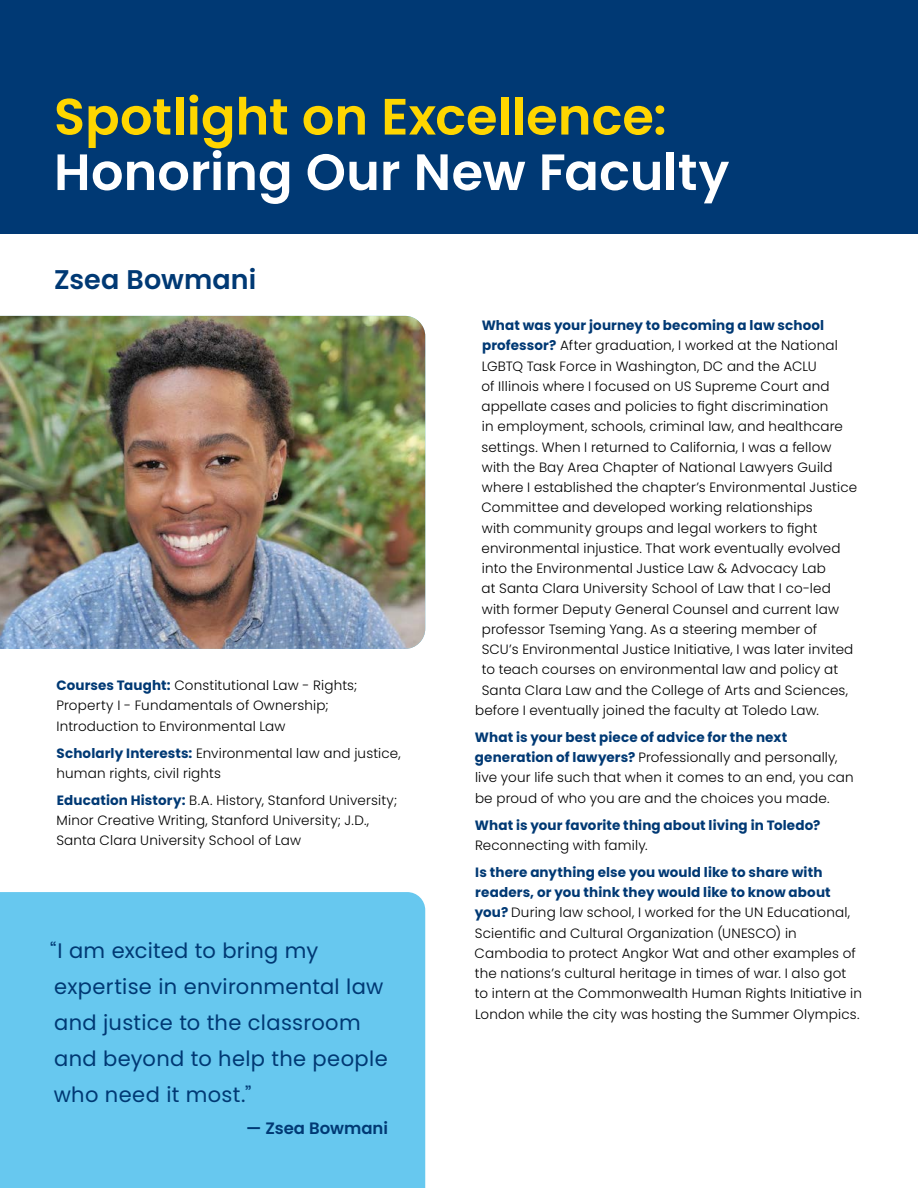
<style>
.page{position:relative;width:918px;height:1188px;background:#fff}
.page>*{position:absolute;margin:0;border:0;box-sizing:border-box;transform-origin:0 0}
.body_copy{font:600 51px/55.5px "Poppins";color:#ffd600}
.t1{font:600 27px "Poppins";letter-spacing:.005em;color:#003974}
.body_copy-2{font:21px/36px "Poppins";letter-spacing:.015em;color:#003974}
.body_copy-3{font:600 16.5px "Poppins";color:#003974}
.body_copy-4{font:300 13.5px/20.2px "Poppins";letter-spacing:.01em;color:#000}
.body_copy-5{font:700 13.5px/20.2px "Poppins";letter-spacing:.01em;color:#003974}
.s1{color:#fff}
.s2{font-weight:700;color:#003974}
.s3{font-weight:300;color:#000}
</style>
<div class="page">
<div style="left:0;top:0;width:918px;height:234px;background:#003974"></div>
<img style="left:0;top:316px;width:425px;height:333px">
<div style="left:0;top:892px;width:425px;height:296px;background:#67c8ef"></div>
<p class="body_copy" style="left:54px;top:89px;width:677px">Spotlight on Excellence:<br><span class="s1">Honoring Our New Faculty</span></p>
<p class="t1" style="left:54px;top:264px;width:204px">Zsea Bowmani</p>
<p class="body_copy-4" style="left:56px;top:675px;width:302px"><span class="s2">Courses Taught:</span> Constitutional Law - Rights;<br>Property I - Fundamentals of Ownership;<br>Introduction to Environmental Law</p>
<p class="body_copy-4" style="left:57px;top:743px;width:346px"><span class="s2">Scholarly Interests:</span> Environmental law and justice, human rights, civil rights</p>
<p class="body_copy-4" style="left:56px;top:790px;width:342px"><span class="s2">Education History:</span> B.A. History, Stanford University;<br>Minor Creative Writing, Stanford University; J.D.,<br>Santa Clara University School of Law</p>
<p class="body_copy-2" style="left:50px;top:933px;width:339px">“I am excited to bring my expertise in environmental law and justice to the classroom and beyond to help the people who need it most.”</p>
<p class="body_copy-3" style="left:246px;top:1119px;width:143px">— Zsea Bowmani</p>
<p class="body_copy-5" style="left:482px;top:315px;width:344px">What was your journey to becoming a law school</p>
<p class="body_copy-4" style="left:482px;top:336px;width:357px"><span class="s2">professor?</span> After graduation, I worked at the National</p>
<p class="body_copy-4" style="left:482px;top:356px;width:337px">LGBTQ Task Force in Washington, DC and the ACLU</p>
<p class="body_copy-4" style="left:481px;top:376px;width:350px">of Illinois where I focused on US Supreme Court and</p>
<p class="body_copy-4" style="left:481px;top:396px;width:349px">appellate cases and policies to fight discrimination</p>
<p class="body_copy-4" style="left:482px;top:417px;width:362px">in employment, schools, criminal law, and healthcare</p>
<p class="body_copy-4" style="left:481px;top:437px;width:352px">settings. When I returned to California, I was a fellow</p>
<p class="body_copy-4" style="left:482px;top:457px;width:352px">with the Bay Area Chapter of National Lawyers Guild</p>
<p class="body_copy-4" style="left:482px;top:477px;width:377px">where I established the chapter’s Environmental Justice</p>
<p class="body_copy-4" style="left:481px;top:498px;width:333px">Committee and developed working relationships</p>
<p class="body_copy-4" style="left:482px;top:518px;width:337px">with community groups and legal workers to fight</p>
<p class="body_copy-4" style="left:481px;top:538px;width:361px">environmental injustice. That work eventually evolved</p>
<p class="body_copy-4" style="left:482px;top:558px;width:346px">into the Environmental Justice Law &amp; Advocacy Lab</p>
<p class="body_copy-4" style="left:481px;top:579px;width:351px">at Santa Clara University School of Law that I co-led</p>
<p class="body_copy-4" style="left:482px;top:599px;width:359px">with former Deputy General Counsel and current law</p>
<p class="body_copy-4" style="left:482px;top:619px;width:337px">professor Tseming Yang. As a steering member of</p>
<p class="body_copy-4" style="left:482px;top:639px;width:373px">SCU’s Environmental Justice Initiative, I was later invited</p>
<p class="body_copy-4" style="left:482px;top:660px;width:358px">to teach courses on environmental law and policy at</p>
<p class="body_copy-4" style="left:482px;top:680px;width:368px">Santa Clara Law and the College of Arts and Sciences,</p>
<p class="body_copy-4" style="left:475px;top:700px;width:346px">before I eventually joined the faculty at Toledo Law.</p>
<p class="body_copy-4" style="left:475px;top:727px;width:380px"><span class="s2">What is your best piece of advice for the next generation of lawyers?</span> Professionally and personally, live your life such that when it comes to an end, you can be proud of who you are and the choices you made.</p>
<p class="body_copy-5" style="left:475px;top:815px;width:347px">What is your favorite thing about living in Toledo?<br><span class="s3">Reconnecting with family.</span></p>
<p class="body_copy-4" style="left:475px;top:862px;width:389px"><span class="s2">Is there anything else you would like to share with readers, or you think they would like to know about you?</span> During law school, I worked for the UN Educational, Scientific and Cultural Organization (UNESCO) in Cambodia to protect Angkor Wat and other examples of the nations’s cultural heritage in times of war. I also got to intern at the Commonwealth Human Rights Initiative in London while the city was hosting the Summer Olympics.</p>
</div>
